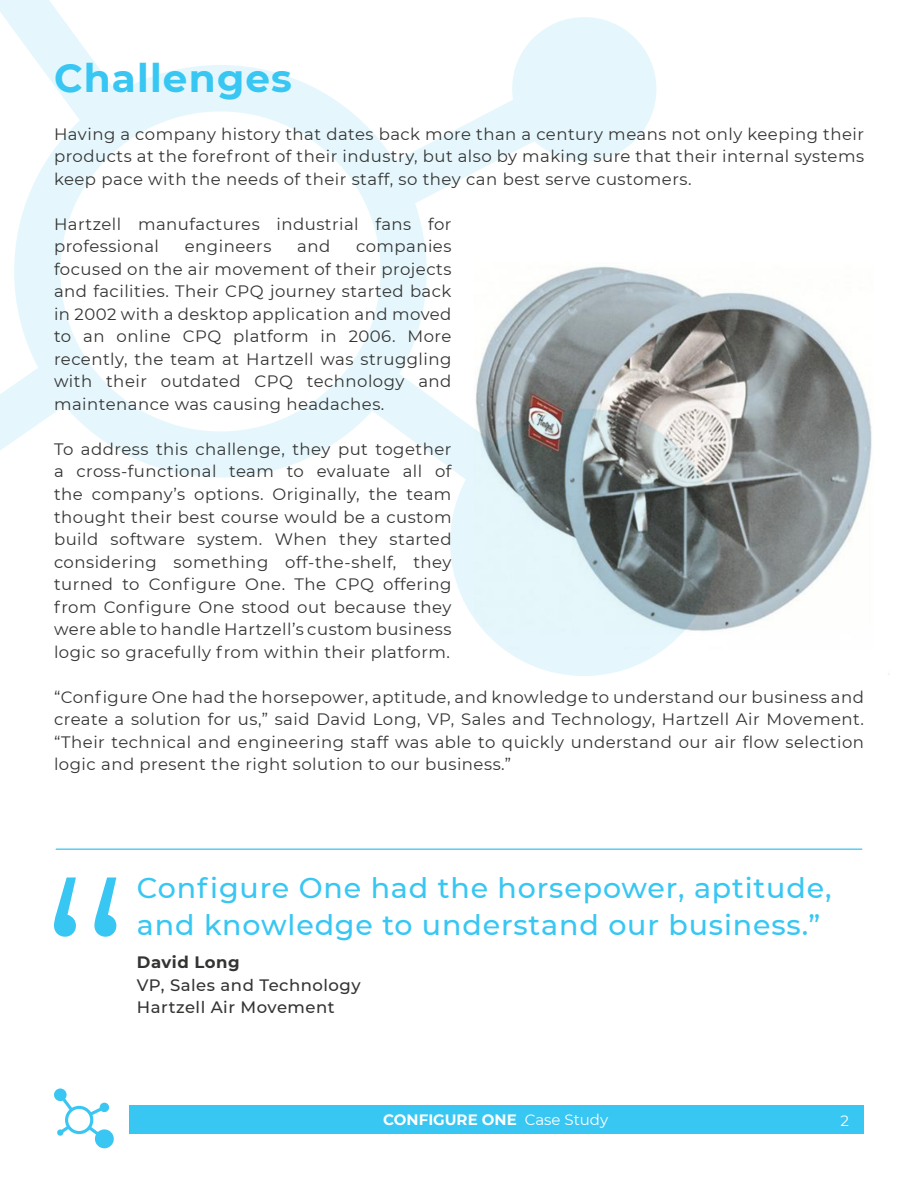
<style>
.page{position:relative;width:918px;height:1188px;background:#fff}
.page>*{position:absolute;margin:0;border:0;box-sizing:border-box;transform-origin:0 0}
.t1{font:700 39px "Montserrat";letter-spacing:.03em;color:#38c6f3}
.t2{font:500 28.5px/37.5px "Montserrat";letter-spacing:.03em;color:#38c6f3}
.t3{font:16.5px/22.5px "Montserrat";letter-spacing:.03em;color:#343433;text-align:justify}
.t4{font:500 16.5px/22.5px "Montserrat";letter-spacing:.03em;color:#343433}
.t5{font:700 16.5px "Montserrat";letter-spacing:.03em;color:#343433}
.t6{font:700 15px "Montserrat";color:#fff}
.t7{font:15px "Montserrat";color:#fff}
.s1{font-weight:400}
</style>
<div class="page">
<div style="left:130px;top:1105px;width:734px;height:29px;background:#38c6f3"></div>
<svg style="left:54px;top:1089px;width:60px;height:59px"></svg>
<svg style="left:0;top:0;width:657px;height:676px"></svg>
<svg style="left:55px;top:848px;width:808px;height:2px;background:#81daf5"></svg>
<img style="left:459px;top:225px;width:431px;height:450px">
<svg style="left:54px;top:878px;width:62px;height:59px"></svg>
<h1 class="t1" style="left:54px;top:50px;width:240px">Challenges</h1>
<p class="t3" style="left:54px;top:122px;width:812px">Having a company history that dates back more than a century means not only keeping their products at the forefront of their industry, but also by making sure that their internal systems keep pace with the needs of their staff, so they can best serve customers.</p>
<p class="t3" style="left:54px;top:212px;width:399px">Hartzell manufactures industrial fans for professional</p>
<p class="t3" style="left:54px;top:235px;width:399px;text-indent:302px">companies focused on the air movement of their projects and facilities. Their CPQ journey started back in 2002 with a desktop application and moved to an online CPQ platform in 2006. More recently, the team at Hartzell was struggling with their outdated CPQ technology and maintenance was causing headaches.</p>
<p class="t3" style="left:54px;top:437px;width:399px">To address this challenge, they put together a cross-functional team to evaluate all of the company’s options. Originally, the team thought their best course would be a custom build software system. When they started considering something off-the-shelf, they turned to Configure One. The CPQ offering from Configure One stood out because they were able to handle Hartzell’s custom business logic so gracefully from within their platform.</p>
<p class="t3" style="left:54px;top:685px;width:812px">“Configure One had the horsepower, aptitude, and knowledge to understand our business and create a solution for us,” said David Long, VP, Sales and Technology, Hartzell Air Movement. “Their technical and engineering staff was able to quickly understand our air flow selection logic and present the right solution to our business.”</p>
<p class="t3" style="left:185px;top:235px;width:88px">engineers</p>
<p class="t3" style="left:297px;top:235px;width:35px">and</p>
<h2 class="t2" style="left:137px;top:868px;width:696px">Configure One had the horsepower, aptitude, and knowledge to understand our business.”</h2>
<p class="t5" style="left:137px;top:950px;width:104px">David Long</p>
<p class="t4" style="left:137px;top:973px;width:225px">VP, Sales and Technology<br>Hartzell Air Movement</p>
<p class="t6" style="left:383px;top:1109px;width:227px">CONFIGURE ONE <span class="s1">Case Study</span></p>
<p class="t7" style="left:840px;top:1110px;width:10px">2</p>
</div>
